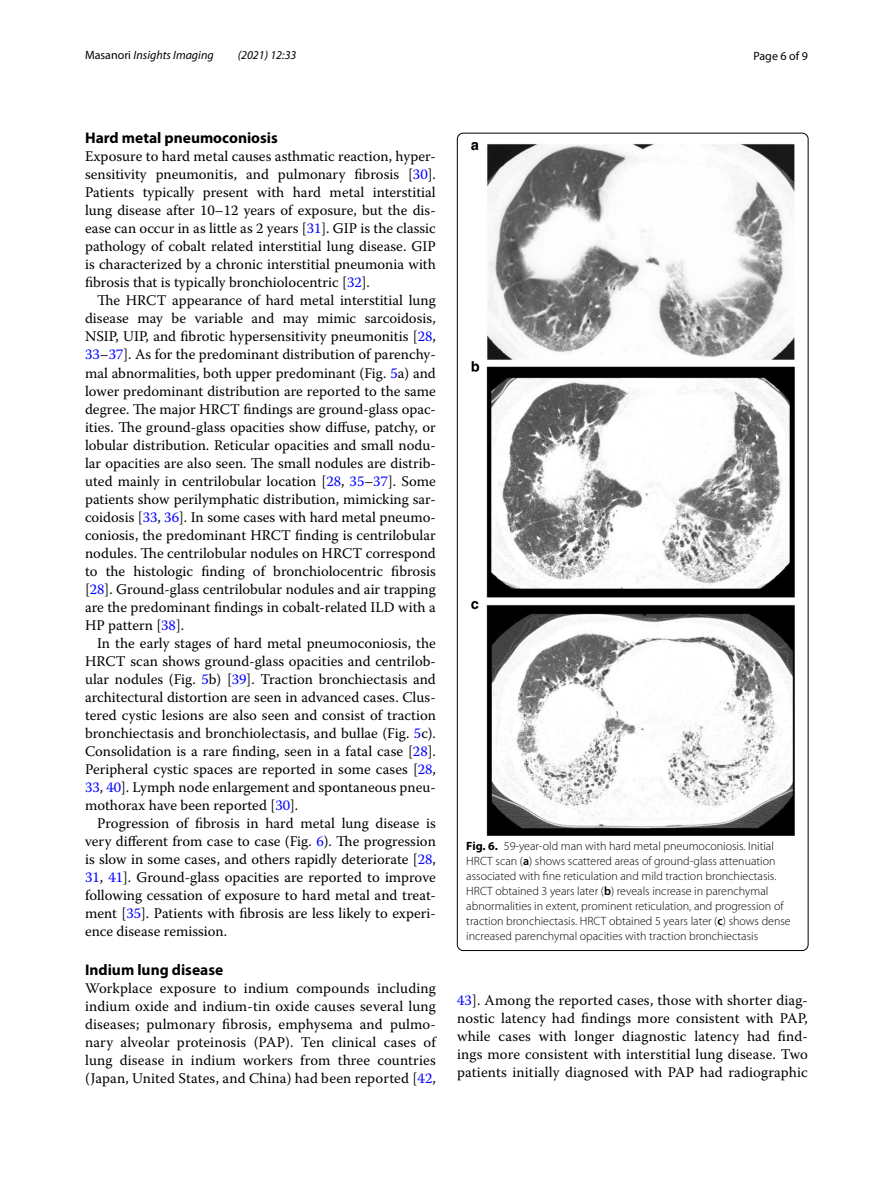
<style>
.page{position:relative;width:893px;height:1187px;background:#fff}
.page>*{position:absolute;margin:0;border:0;box-sizing:border-box;transform-origin:0 0}
.t1{font:700 15.45px "Myriad Pro";color:#000}
.t2{font:14.7px/18px "Warnock Pro";color:#000;text-align:justify}
.t3{font:300 12px/15px "Myriad Pro";color:#000}
.t4{font:italic 12px "Myriad Pro";color:#000}
.t5{font:12px "Myriad Pro";color:#000}
.s1{font-style:normal}
.s2{color:#00f}
.s3{font-weight:700}
.s4{font-weight:600}
</style>
<div class="page">
<img style="left:471px;top:142px;width:323px;height:693px">
<p class="t4" style="left:85px;top:48px;width:130px"><span class="s1">Masanori</span> Insights Imaging</p>
<p class="t4" style="left:238px;top:48px;width:60px">(2021) 12:33</p>
<p class="t5" style="left:753px;top:48px;width:56px">Page 6 of 9</p>
<p class="t1" style="left:85px;top:128px;width:194px">Hard metal pneumoconiosis</p>
<p class="t2" style="left:85px;top:147px;width:352px">Exposure to hard metal causes asthmatic reaction, hyper&shy;sensitivity pneumonitis, and pulmonary fibrosis [<span class="s2">30</span>].<br>Patients typically present with hard metal interstitial lung disease after 10–12 years of exposure, but the dis&shy;ease can occur in as little as 2 years [<span class="s2">31</span>]. GIP is the classic pathology of cobalt related interstitial lung disease. GIP is characterized by a chronic interstitial pneumonia with fibrosis that is typically bronchiolocentric [<span class="s2">32</span>].</p>
<p class="t2" style="left:85px;top:291px;width:352px;text-indent:12px">The HRCT appearance of hard metal interstitial lung disease may be variable and may mimic sarcoidosis, NSIP, UIP, and fibrotic hypersensitivity pneumonitis [<span class="s2">28</span>, <span class="s2">33</span>–<span class="s2">37</span>]. As for the predominant distribution of parenchy&shy;mal abnormalities, both upper predominant (Fig. <span class="s2">5</span>a) and lower predominant distribution are reported to the same degree. The major HRCT findings are ground-glass opac&shy;ities. The ground-glass opacities show diffuse, patchy, or lobular distribution. Reticular opacities and small nodu&shy;lar opacities are also seen. The small nodules are distrib&shy;uted mainly in centrilobular location [<span class="s2">28</span>, <span class="s2">35</span>–<span class="s2">37</span>]. Some patients show perilymphatic distribution, mimicking sar&shy;coidosis [<span class="s2">33</span>, <span class="s2">36</span>]. In some cases with hard metal pneumo&shy;coniosis, the predominant HRCT finding is centrilobular nodules. The centrilobular nodules on HRCT correspond to the histologic finding of bronchiolocentric fibrosis [<span class="s2">28</span>]. Ground-glass centrilobular nodules and air trapping are the predominant findings in cobalt-related ILD with a HP pattern [<span class="s2">38</span>].</p>
<p class="t2" style="left:85px;top:633px;width:352px;text-indent:12px">In the early stages of hard metal pneumoconiosis, the HRCT scan shows ground-glass opacities and centrilob&shy;ular nodules (Fig. <span class="s2">5</span>b) [<span class="s2">39</span>]. Traction bronchiectasis and architectural distortion are seen in advanced cases. Clus&shy;tered cystic lesions are also seen and consist of traction bronchiectasis and bronchiolectasis, and bullae (Fig. <span class="s2">5</span>c).<br>Consolidation is a rare finding, seen in a fatal case [<span class="s2">28</span>].<br>Peripheral cystic spaces are reported in some cases [<span class="s2">28</span>, <span class="s2">33</span>, <span class="s2">40</span>]. Lymph node enlargement and spontaneous pneu&shy;mothorax have been reported [<span class="s2">30</span>].</p>
<p class="t2" style="left:85px;top:813px;width:352px;text-indent:12px">Progression of fibrosis in hard metal lung disease is very different from case to case (Fig. <span class="s2">6</span>). The progression is slow in some cases, and others rapidly deteriorate [<span class="s2">28</span>, <span class="s2">31</span>, <span class="s2">41</span>]. Ground-glass opacities are reported to improve following cessation of exposure to hard metal and treat&shy;ment [<span class="s2">35</span>]. Patients with fibrosis are less likely to experi&shy;ence disease remission.</p>
<p class="t1" style="left:85px;top:960px;width:140px">Indium lung disease</p>
<p class="t2" style="left:85px;top:979px;width:352px">Workplace exposure to indium compounds including indium oxide and indium-tin oxide causes several lung diseases; pulmonary fibrosis, emphysema and pulmo&shy;nary alveolar proteinosis (PAP). Ten clinical cases of lung disease in indium workers from three countries (Japan, United States, and China) had been reported [<span class="s2">42</span>,</p>
<p class="t3" style="left:466px;top:839px;width:326px"><span class="s3">Fig. 6.</span> 59-year-old man with hard metal pneumoconiosis. Initial HRCT scan (<span class="s4">a</span>) shows scattered areas of ground-glass attenuation associated with fine reticulation and mild traction bronchiectasis.<br>HRCT obtained 3 years later (<span class="s4">b</span>) reveals increase in parenchymal abnormalities in extent, prominent reticulation, and progression of traction bronchiectasis. HRCT obtained 5 years later (<span class="s4">c</span>) shows dense increased parenchymal opacities with traction bronchiectasis</p>
<p class="t2" style="left:457px;top:991px;width:352px"><span class="s2">43</span>]. Among the reported cases, those with shorter diag&shy;nostic latency had findings more consistent with PAP, while cases with longer diagnostic latency had find&shy;ings more consistent with interstitial lung disease. Two patients initially diagnosed with PAP had radiographic</p>
</div>
